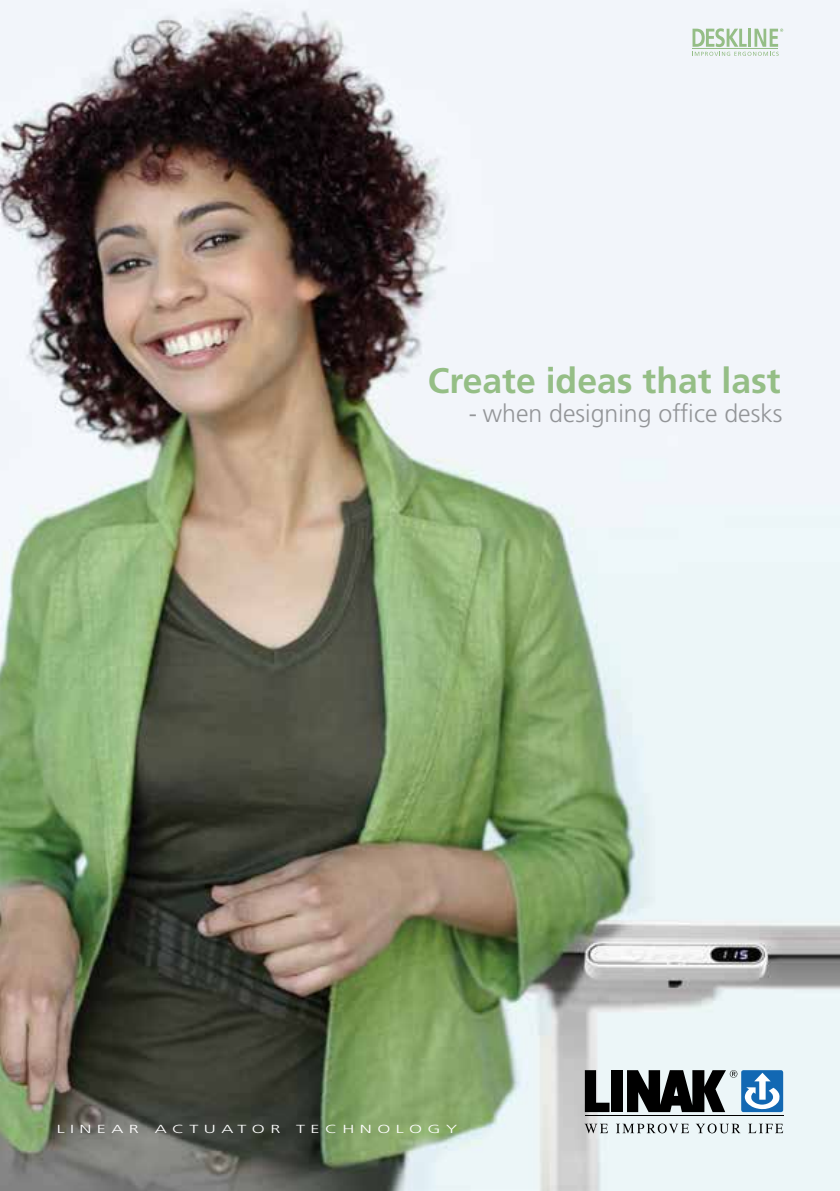
<style>
.page{position:relative;width:840px;height:1191px;background:#fff}
.page>*{position:absolute;margin:0;border:0;box-sizing:border-box;transform-origin:0 0}
.t1{font:700 35.6px "Frutiger LT Pro";color:#95be86}
.t2{font:300 24.8px "Frutiger LT Pro";color:#939598}
.t3{font:300 11.6px "Frutiger LT Pro";letter-spacing:.3em;color:#fff;scale:1.54 1}
</style>
<div class="page">
<img style="left:0;top:0;width:839px;height:1191px">
<svg style="left:692px;top:28px;width:90px;height:28px"></svg>
<svg style="left:584px;top:1070px;width:25px;height:42px"></svg>
<div style="left:611px;top:1070px;width:11px;height:42px;background:#000"></div>
<svg style="left:584px;top:1123px;width:23px;height:10px"></svg>
<svg style="left:615px;top:1123px;width:73px;height:10px"></svg>
<svg style="left:695px;top:1123px;width:45px;height:10px"></svg>
<svg style="left:747px;top:1123px;width:35px;height:10px"></svg>
<hr style="left:584px;top:1115px;width:198px;height:1px;background:#000">
<svg style="left:626px;top:1070px;width:156px;height:42px;background:#546674"></svg>
<h1 class="t1" style="left:427px;top:360px;width:354px">Create ideas that last</h1>
<p class="t2" style="left:468px;top:399px;width:315px">- when designing office desks</p>
<p class="t3" style="left:57px;top:1122px;width:55px">LINEAR</p>
<p class="t3" style="left:155px;top:1122px;width:83px">ACTUATOR</p>
<p class="t3" style="left:296px;top:1122px;width:106px">TECHNOLOGY</p>
</div>
